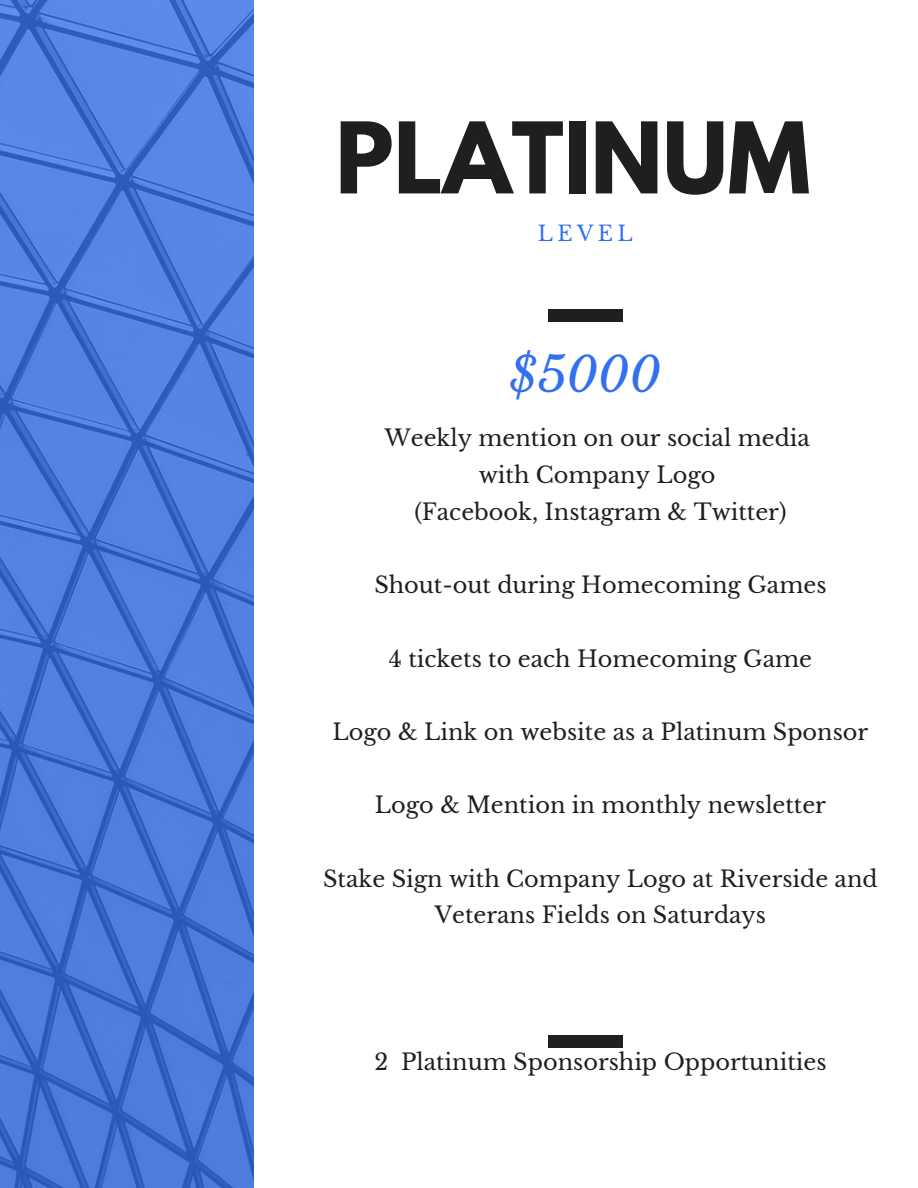
<style>
.page{position:relative;width:918px;height:1188px;background:#fff}
.page>*{position:absolute;margin:0;border:0;box-sizing:border-box;transform-origin:0 0}
.t1{font:700 87.45px "League Spartan";color:#1f1f1f}
.t2{font:italic 47.85px "Libre Baskerville";color:#3370ef}
.t3{font:22.5px/36.8px "Libre Baskerville";color:#1f1f1f;text-align:center}
.t4{font:21px "Libre Baskerville";letter-spacing:.21em;color:#3370ef}
</style>
<div class="page">
<img style="left:0;top:0;width:253px;height:1188px">
<div style="left:548px;top:1035px;width:74px;height:13px;background:#1f1f1f"></div>
<div style="left:548px;top:309px;width:74px;height:13px;background:#1f1f1f"></div>
<p class="t1" style="left:335px;top:115px;width:476px">PLATINUM</p>
<p class="t4" style="left:538px;top:220px;width:96px">LEVEL</p>
<p class="t2" style="left:510px;top:345px;width:153px">$5000</p>
<p class="t3" style="left:385px;top:420px;width:427px">Weekly mention on our social media</p>
<p class="t3" style="left:479px;top:457px;width:238px">with Company Logo</p>
<p class="t3" style="left:414px;top:494px;width:374px">(Facebook, Instagram &amp; Twitter)</p>
<p class="t3" style="left:374px;top:567px;width:454px">Shout-out during Homecoming Games</p>
<p class="t3" style="left:389px;top:640px;width:425px">4 tickets to each Homecoming Game</p>
<p class="t3" style="left:333px;top:714px;width:537px">Logo &amp; Link on website as a Platinum Sponsor</p>
<p class="t3" style="left:375px;top:787px;width:453px">Logo &amp; Mention in monthly newsletter</p>
<p class="t3" style="left:323px;top:861px;width:556px">Stake Sign with Company Logo at Riverside and<br>Veterans Fields on Saturdays</p>
<p class="t3" style="left:374px;top:1044px;width:454px">2 Platinum Sponsorship Opportunities</p>
</div>
